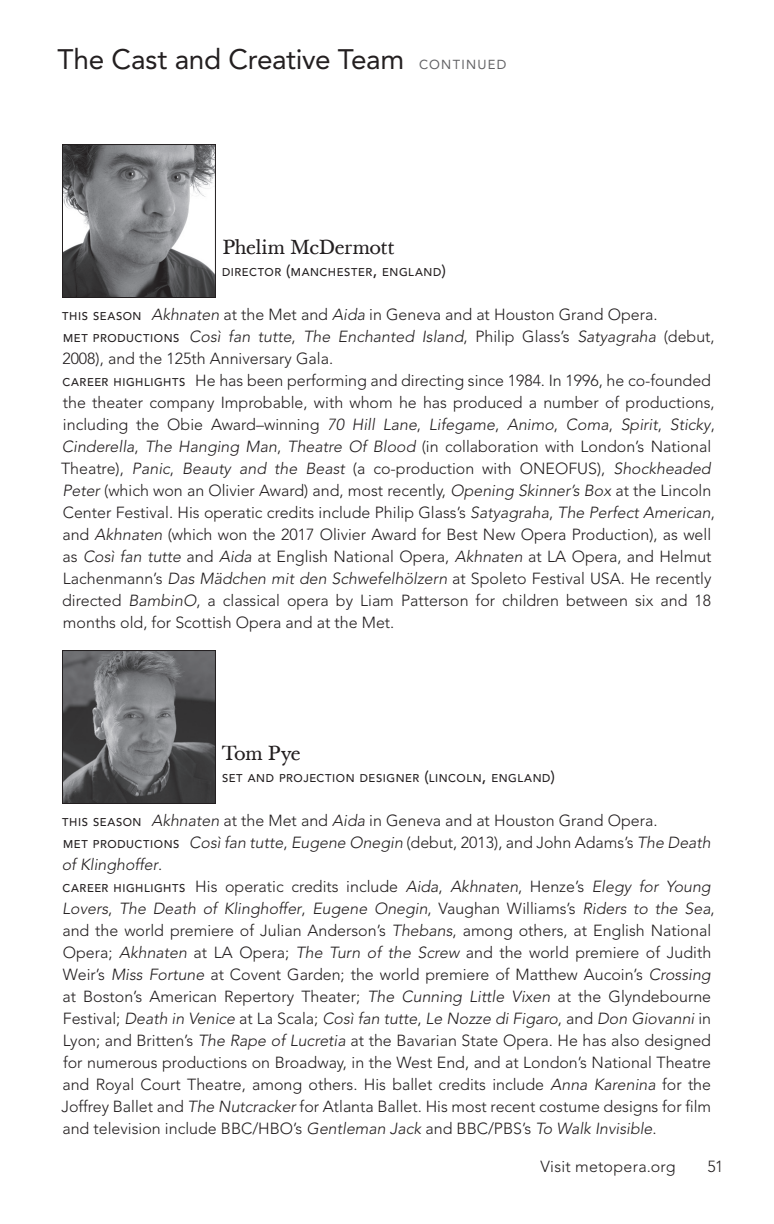
<style>
.page{position:relative;width:774px;height:1224px;background:#fff}
.page>*{position:absolute;margin:0;border:0;box-sizing:border-box;transform-origin:0 0}
.t1{font:28px "Avenir";letter-spacing:-.01em;color:#231f20}
.t2{font:20px "Baskerville Ten";letter-spacing:-.025em;color:#231f20}
.t3{font:300 16px/22px "Avenir";color:#231f20}
.t4{font:300 16px "Avenir";letter-spacing:.02em;color:#231f20}
.t5{font:500 11.2px "Avenir";letter-spacing:.05em;color:#231f20}
.s1{font-size:13px;color:#636366}
.s2{font-size:16px}
.s3{font-weight:500;font-size:11.2px}
.s4{font-style:italic}
</style>
<div class="page">
<img style="left:64px;top:652px;width:150px;height:150px">
<div style="left:62px;top:650px;width:154px;height:154px;border:1px solid #231f20"></div>
<img style="left:64px;top:146px;width:150px;height:150px">
<div style="left:62px;top:144px;width:154px;height:154px;border:1px solid #231f20"></div>
<h1 class="t1" style="left:58px;top:43px;width:450px">The Cast and Creative Team <span class="s1">CONTINUED</span></h1>
<p class="t2" style="left:222px;top:235px;width:174px">Phelim McDermott</p>
<p class="t5" style="left:222px;top:266px;width:225px">DIRECTOR <span class="s2">(</span>MANCHESTER<span class="s2">,</span> ENGLAND<span class="s2">)</span></p>
<p class="t3" style="left:61px;top:304px;width:655px"><span class="s3">THIS SEASON</span> <span class="s4">Akhnaten</span> at the Met and <span class="s4">Aida</span> in Geneva and at Houston Grand Opera.<br><span class="s3">MET PRODUCTIONS</span> <span class="s4">Così fan tutte</span>, <span class="s4">The Enchanted Island</span>, Philip Glass’s <span class="s4">Satyagraha</span> (debut, 2008), and the 125th Anniversary Gala.<br><span class="s3">CAREER HIGHLIGHTS</span> He has been performing and directing since 1984. In 1996, he co-founded the theater company Improbable, with whom he has produced a number of productions, including the Obie Award–winning <span class="s4">70 Hill Lane</span>, <span class="s4">Lifegame</span>, <span class="s4">Animo</span>, <span class="s4">Coma</span>, <span class="s4">Spirit</span>, <span class="s4">Sticky</span>, <span class="s4">Cinderella</span>, <span class="s4">The Hanging Man</span>, <span class="s4">Theatre Of Blood</span> (in collaboration with London’s National Theatre), <span class="s4">Panic</span>, <span class="s4">Beauty and the Beast</span> (a co-production with ONEOFUS), <span class="s4">Shockheaded Peter</span> (which won an Olivier Award) and, most recently, <span class="s4">Opening Skinner’s Box</span> at the Lincoln Center Festival. His operatic credits include Philip Glass’s <span class="s4">Satyagraha</span>, <span class="s4">The Perfect American</span>, and <span class="s4">Akhnaten</span> (which won the 2017 Olivier Award for Best New Opera Production), as well as <span class="s4">Così fan tutte</span> and <span class="s4">Aida</span> at English National Opera, <span class="s4">Akhnaten</span> at LA Opera, and Helmut Lachenmann’s <span class="s4">Das Mädchen mit den Schwefelhölzern</span> at Spoleto Festival USA. He recently directed <span class="s4">BambinO</span>, a classical opera by Liam Patterson for children between six and 18 months old, for Scottish Opera and at the Met.</p>
<p class="t2" style="left:222px;top:741px;width:80px">Tom Pye</p>
<p class="t5" style="left:222px;top:772px;width:335px">SET AND PROJECTION DESIGNER <span class="s2">(</span>LINCOLN<span class="s2">,</span> ENGLAND<span class="s2">)</span></p>
<p class="t3" style="left:61px;top:810px;width:655px"><span class="s3">THIS SEASON</span> <span class="s4">Akhnaten</span> at the Met and <span class="s4">Aida</span> in Geneva and at Houston Grand Opera.<br><span class="s3">MET PRODUCTIONS</span> <span class="s4">Così fan tutte</span>, <span class="s4">Eugene Onegin</span> (debut, 2013), and John Adams’s <span class="s4">The Death of Klinghoffer</span>.<br><span class="s3">CAREER HIGHLIGHTS</span> His operatic credits include <span class="s4">Aida</span>, <span class="s4">Akhnaten</span>, Henze’s <span class="s4">Elegy for Young Lovers</span>, <span class="s4">The Death of Klinghoffer</span>, <span class="s4">Eugene Onegin</span>, Vaughan Williams’s <span class="s4">Riders to the Sea</span>, and the world premiere of Julian Anderson’s <span class="s4">Thebans</span>, among others, at English National Opera; <span class="s4">Akhnaten</span> at LA Opera; <span class="s4">The Turn of the Screw</span> and the world premiere of Judith Weir’s <span class="s4">Miss Fortune</span> at Covent Garden; the world premiere of Matthew Aucoin’s <span class="s4">Crossing </span>at Boston’s American Repertory Theater; <span class="s4">The Cunning Little Vixen</span> at the Glyndebourne Festival; <span class="s4">Death in Venice</span> at La Scala; <span class="s4">Così fan tutte</span>, <span class="s4">Le Nozze di Figaro</span>, and <span class="s4">Don Giovanni</span> in Lyon; and Britten’s <span class="s4">The Rape of Lucretia</span> at the Bavarian State Opera. He has also designed for numerous productions on Broadway, in the West End, and at London’s National Theatre and Royal Court Theatre, among others. His ballet credits include <span class="s4">Anna Karenina</span> for the Joffrey Ballet and <span class="s4">The Nutcracker</span> for Atlanta Ballet. His most recent costume designs for film and television include BBC/HBO’s <span class="s4">Gentleman Jack</span> and BBC/PBS’s <span class="s4">To Walk Invisible</span>.</p>
<p class="t4" style="left:540px;top:1157px;width:137px">Visit metopera.org</p>
<p class="t3" style="left:708px;top:1156px;width:17px">51</p>
</div>
